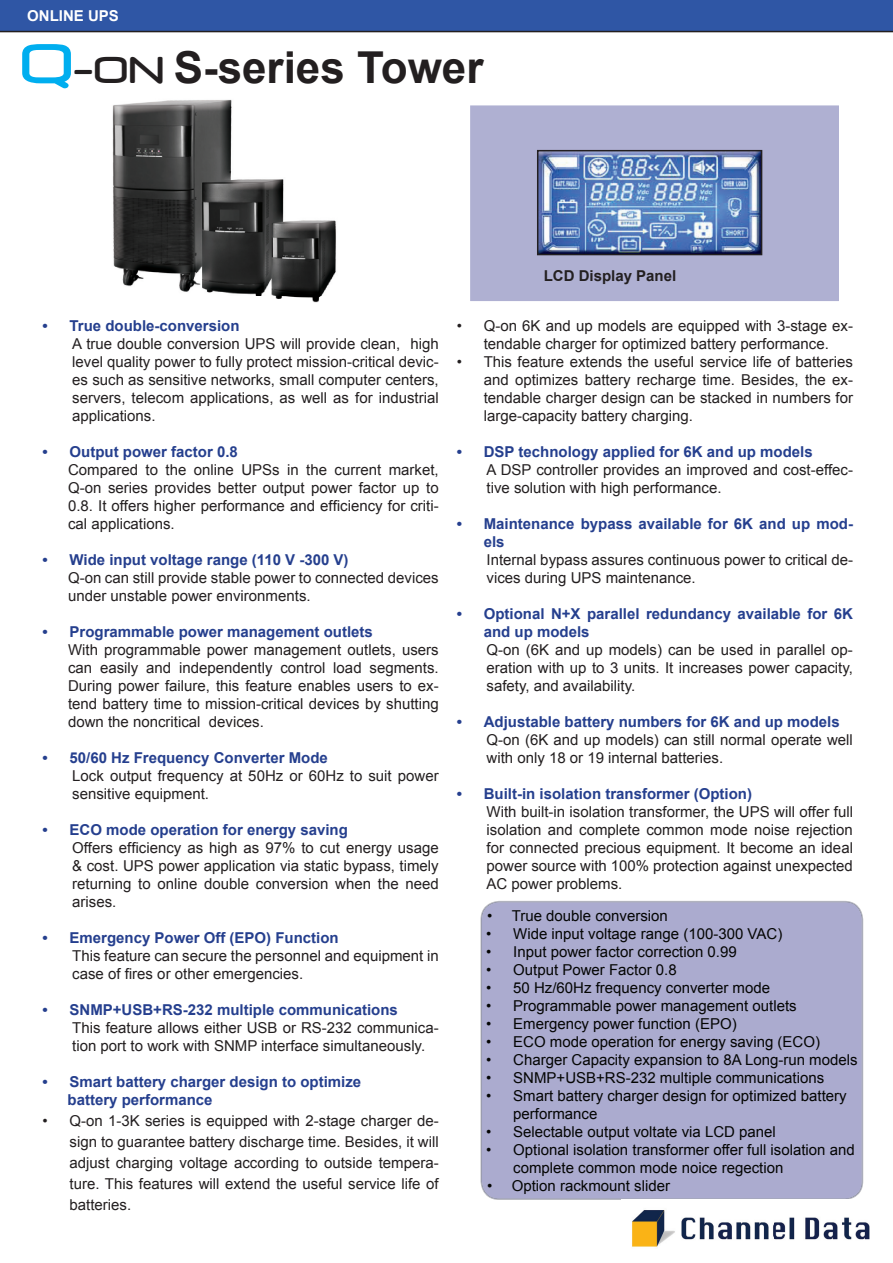
<style>
.page{position:relative;width:893px;height:1263px;background:#fff}
.page>*{position:absolute;margin:0;border:0;box-sizing:border-box;transform-origin:0 0}
.t1{font:700 43.95px "Arial";color:#231f20}
.t2{font:15px/18px "Arial";color:#231f20;text-align:justify}
.t3{font:15px/18px "Arial";color:#040503}
.t4{font:700 15px/18px "Arial";color:#253f8e}
.t5{font:700 15px "Arial";color:#231f20}
.t6{font:700 15px "Arial";color:#fff}
.s1{font-family:"Neuropol";font-weight:400;font-size:66.15px;color:#00aeef}
.s2{font-family:"Neuropol";font-weight:400}
</style>
<div class="page">
<div style="left:481px;top:902px;width:381px;height:297px;background:#ababcf"></div>
<div style="left:0;top:0;width:893px;height:32px;background:#2f56a5"></div>
<div style="left:470px;top:105px;width:369px;height:196px;background:#afb0d2"></div>
<img style="left:540px;top:153px;width:219px;height:99px">
<div style="left:537px;top:150px;width:225px;height:105px;border:2px solid #231f20"></div>
<img style="left:112px;top:99px;width:224px;height:204px">
<img style="left:632px;top:1210px;width:238px;height:37px">
<p class="t6" style="left:27px;top:6px;width:93px">ONLINE UPS</p>
<h1 class="t1" style="left:20px;top:38px;width:465px"><span class="s1">Q</span><span class="s2">-ON</span> S-series Tower</h1>
<p class="t5" style="left:544px;top:266px;width:134px">LCD Display Panel</p>
<p class="t4" style="left:43px;top:317px;width:199px">• True double-conversion</p>
<p class="t2" style="left:72px;top:335px;width:368px">A true double conversion UPS will provide clean, high level quality power to fully protect mission-critical devic&shy;es such as sensitive networks, small computer centers, servers, telecom applications, as well as for industrial applications.</p>
<p class="t4" style="left:43px;top:443px;width:197px">• Output power factor 0.8</p>
<p class="t2" style="left:68px;top:461px;width:372px">Compared to the online UPSs in the current market, Q-on series provides better output power factor up to 0.8. It offers higher performance and efficiency for criti&shy;cal applications.</p>
<p class="t4" style="left:43px;top:551px;width:308px">• Wide input voltage range (110 V -300 V)</p>
<p class="t2" style="left:68px;top:569px;width:372px">Q-on can still provide stable power to connected devices under unstable power environments.</p>
<p class="t4" style="left:43px;top:623px;width:332px">• Programmable power management outlets</p>
<p class="t2" style="left:68px;top:641px;width:372px">With programmable power management outlets, users can easily and independently control load segments.<br>During power failure, this feature enables users to ex&shy;tend battery time to mission-critical devices by shutting down the noncritical devices.</p>
<p class="t4" style="left:43px;top:749px;width:287px">• 50/60 Hz Frequency Converter Mode</p>
<p class="t2" style="left:72px;top:767px;width:368px">Lock output frequency at 50Hz or 60Hz to suit power sensitive equipment.</p>
<p class="t4" style="left:43px;top:821px;width:307px">• ECO mode operation for energy saving</p>
<p class="t2" style="left:72px;top:839px;width:368px">Offers efficiency as high as 97% to cut energy usage &amp; cost. UPS power application via static bypass, timely returning to online double conversion when the need arises.</p>
<p class="t4" style="left:43px;top:929px;width:298px">• Emergency Power Off (EPO) Function</p>
<p class="t2" style="left:72px;top:947px;width:368px">This feature can secure the personnel and equipment in case of fires or other emergencies.</p>
<p class="t4" style="left:43px;top:1001px;width:357px">• SNMP+USB+RS-232 multiple communications</p>
<p class="t2" style="left:72px;top:1019px;width:368px">This feature allows either USB or RS-232 communica&shy;tion port to work with SNMP interface simultaneously.</p>
<p class="t4" style="left:68px;top:1073px;width:295px;text-indent:-25px">• Smart battery charger design to optimize battery performance</p>
<p class="t2" style="left:70px;top:1110px;width:371px;line-height:21px;text-indent:-27px">• Q-on 1-3K series is equipped with 2-stage charger de&shy;sign to guarantee battery discharge time. Besides, it will adjust charging voltage according to outside tempera&shy;ture. This features will extend the useful service life of batteries.</p>
<p class="t2" style="left:457px;top:317px;width:398px;text-align:center">• Q-on 6K and up models are equipped with 3-stage ex&shy;tendable charger for optimized battery performance.</p>
<p class="t2" style="left:484px;top:353px;width:371px;text-indent:-27px">• This feature extends the useful service life of batteries and optimizes battery recharge time. Besides, the ex&shy;tendable charger design can be stacked in numbers for large-capacity battery charging.</p>
<p class="t4" style="left:457px;top:443px;width:357px">• DSP technology applied for 6K and up models</p>
<p class="t2" style="left:486px;top:461px;width:368px">A DSP controller provides an improved and cost-effec&shy;tive solution with high performance.</p>
<p class="t4" style="left:484px;top:515px;width:371px;text-indent:-27px">• Maintenance bypass available for 6K and up mod&shy;els</p>
<p class="t2" style="left:486px;top:551px;width:368px">Internal bypass assures continuous power to critical de&shy;vices during UPS maintenance.</p>
<p class="t4" style="left:484px;top:605px;width:371px;text-indent:-27px">• Optional N+X parallel redundancy available for 6K and up models</p>
<p class="t2" style="left:486px;top:641px;width:368px">Q-on (6K and up models) can be used in parallel op&shy;eration with up to 3 units. It increases power capacity, safety, and availability.</p>
<p class="t4" style="left:457px;top:713px;width:384px">• Adjustable battery numbers for 6K and up models</p>
<p class="t2" style="left:486px;top:731px;width:368px">Q-on (6K and up models) can still normal operate well with only 18 or 19 internal batteries.</p>
<p class="t4" style="left:457px;top:785px;width:297px">• Built-in isolation transformer (Option)</p>
<p class="t2" style="left:486px;top:803px;width:368px">With built-in isolation transformer, the UPS will offer full isolation and complete common mode noise rejection for connected precious equipment. It become an ideal power source with 100% protection against unexpected AC power problems.</p>
<p class="t3" style="left:487px;top:907px;width:182px">• True double conversion</p>
<p class="t3" style="left:486px;top:925px;width:298px">• Wide input voltage range (100-300 VAC)</p>
<p class="t3" style="left:486px;top:943px;width:252px">• Input power factor correction 0.99</p>
<p class="t3" style="left:486px;top:961px;width:192px">• Output Power Factor 0.8</p>
<p class="t3" style="left:486px;top:979px;width:285px">• 50 Hz/60Hz frequency converter mode</p>
<p class="t3" style="left:486px;top:997px;width:312px">• Programmable power management outlets</p>
<p class="t3" style="left:486px;top:1015px;width:252px">• Emergency power function (EPO)</p>
<p class="t3" style="left:486px;top:1033px;width:335px">• ECO mode operation for energy saving (ECO)</p>
<p class="t3" style="left:486px;top:1051px;width:373px">• Charger Capacity expansion to 8A Long-run models</p>
<p class="t3" style="left:486px;top:1069px;width:339px">• SNMP+USB+RS-232 multiple communications</p>
<p class="t3" style="left:513px;top:1087px;width:335px;text-indent:-27px">• Smart battery charger design for optimized battery performance</p>
<p class="t3" style="left:486px;top:1123px;width:291px">• Selectable output voltate via LCD panel</p>
<p class="t3" style="left:513px;top:1141px;width:343px;text-indent:-27px">• Optional isolation transformer offer full isolation and complete common mode noice regection</p>
<p class="t3" style="left:487px;top:1177px;width:185px">• Option rackmount slider</p>
</div>
